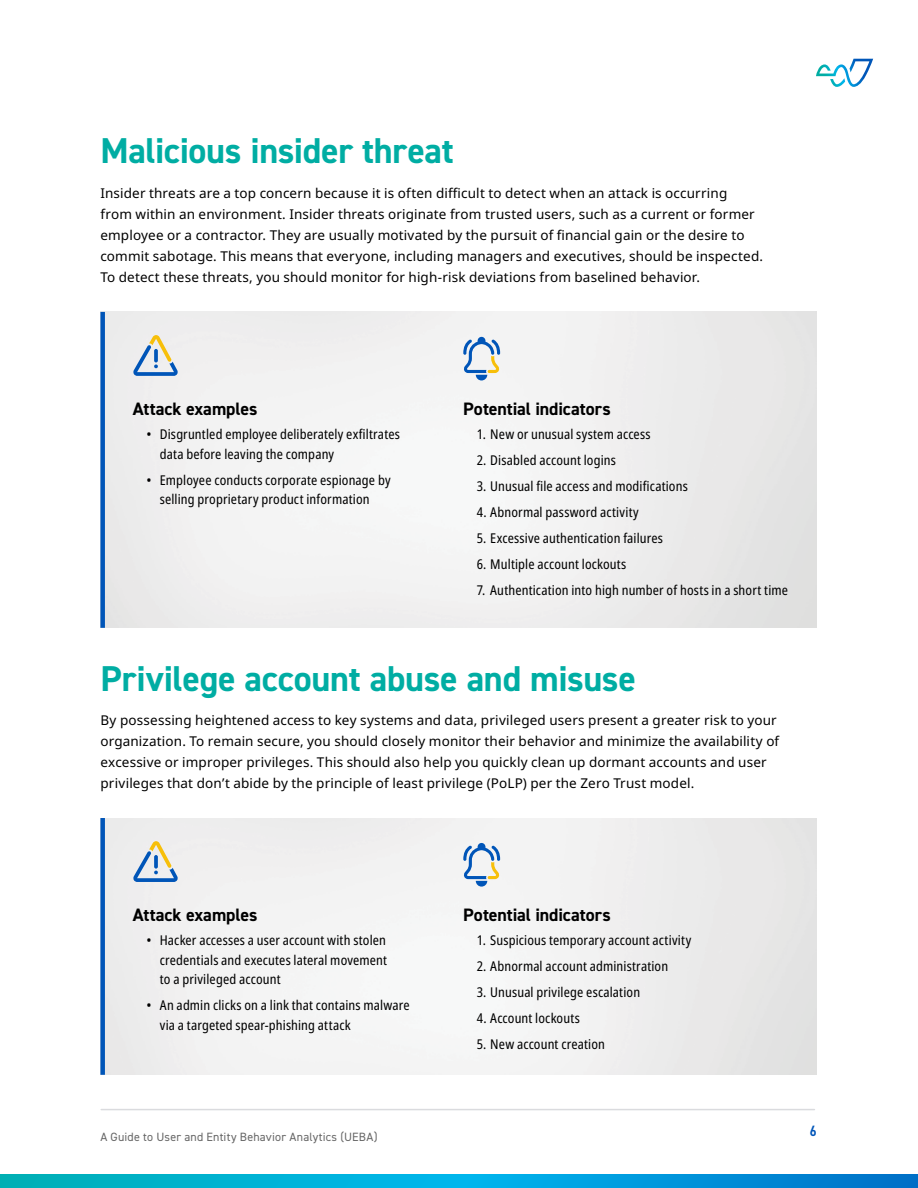
<style>
.page{position:relative;width:918px;height:1188px;background:#fff}
.page>*{position:absolute;margin:0;border:0;box-sizing:border-box;transform-origin:0 0}
.Header__24_Auto{font:700 36px "DIN2014";letter-spacing:-.005em;color:#00ada3}
.Subheader__12_16{font:700 18px "DIN2014";letter-spacing:-.005em;color:#000}
.t1{font:600 condensed 15px "DIN2014";color:#0055b8}
.Body{font:13.5px/21px "Noto Sans";letter-spacing:.01em;color:#000}
.t2{font:condensed 13.5px/19.5px "Noto Sans";letter-spacing:.01em;color:#000}
.t3{font:12px "DIN2014";letter-spacing:.015em;color:#666}
</style>
<div class="page">
<hr style="left:101px;top:1109px;width:713px;height:1px;background:#dadbde">
<svg style="left:0;top:1174px;width:918px;height:14px;background:#00a2d5"></svg>
<svg style="left:816px;top:59px;width:57px;height:28px"></svg>
<img style="left:100px;top:312px;width:716px;height:316px">
<div style="left:100px;top:314px;width:5px;height:312px;background:#0055b8"></div>
<svg style="left:133px;top:335px;width:45px;height:41px"></svg>
<svg style="left:463px;top:337px;width:37px;height:43px"></svg>
<img style="left:100px;top:818px;width:716px;height:257px">
<div style="left:100px;top:820px;width:5px;height:253px;background:#0055b8"></div>
<svg style="left:133px;top:841px;width:45px;height:41px"></svg>
<svg style="left:463px;top:843px;width:37px;height:44px"></svg>
<p class="Header__24_Auto" style="left:100px;top:127px;width:355px">Malicious insider threat</p>
<p class="Body" style="left:100px;top:183px;width:664px">Insider threats are a top concern because it is often difficult to detect when an attack is occurring<br>from within an environment. Insider threats originate from trusted users, such as a current or former employee or a contractor. They are usually motivated by the pursuit of financial gain or the desire to commit sabotage. This means that everyone, including managers and executives, should be inspected.<br>To detect these threats, you should monitor for high-risk deviations from baselined behavior.</p>
<p class="Subheader__12_16" style="left:133px;top:397px;width:126px">Attack examples</p>
<p class="t2" style="left:160px;top:425px;width:242px;text-indent:-14px">• Disgruntled employee deliberately exfiltrates data before leaving the company</p>
<p class="t2" style="left:146px;top:470px;width:246px;text-align:center">• Employee conducts corporate espionage by selling proprietary product information</p>
<p class="Subheader__12_16" style="left:463px;top:397px;width:149px">Potential indicators</p>
<p class="t2" style="left:477px;top:425px;width:175px">1. New or unusual system access</p>
<p class="t2" style="left:477px;top:451px;width:141px">2. Disabled account logins</p>
<p class="t2" style="left:477px;top:477px;width:213px">3. Unusual file access and modifications</p>
<p class="t2" style="left:477px;top:503px;width:163px">4. Abnormal password activity</p>
<p class="t2" style="left:477px;top:529px;width:188px">5. Excessive authentication failures</p>
<p class="t2" style="left:477px;top:555px;width:151px">6. Multiple account lockouts</p>
<p class="t2" style="left:477px;top:581px;width:313px">7. Authentication into high number of hosts in a short time</p>
<p class="Header__24_Auto" style="left:100px;top:654px;width:537px">Privilege account abuse and misuse</p>
<p class="Body" style="left:100px;top:710px;width:680px">By possessing heightened access to key systems and data, privileged users present a greater risk to your organization. To remain secure, you should closely monitor their behavior and minimize the availability of excessive or improper privileges. This should also help you quickly clean up dormant accounts and user privileges that don’t abide by the principle of least privilege (PoLP) per the Zero Trust model.</p>
<p class="Subheader__12_16" style="left:133px;top:903px;width:126px">Attack examples</p>
<p class="t2" style="left:160px;top:931px;width:229px;text-align:justify;text-indent:-14px">• Hacker accesses a user account with stolen credentials and executes lateral movement to a privileged account</p>
<p class="t2" style="left:160px;top:996px;width:251px;text-indent:-14px">• An admin clicks on a link that contains malware via a targeted spear-phishing attack</p>
<p class="t3" style="left:100px;top:1129px;width:279px">A Guide to User and Entity Behavior Analytics (UEBA)</p>
<p class="Subheader__12_16" style="left:463px;top:903px;width:149px">Potential indicators</p>
<p class="t2" style="left:477px;top:931px;width:216px">1. Suspicious temporary account activity</p>
<p class="t2" style="left:477px;top:957px;width:193px">2. Abnormal account administration</p>
<p class="t2" style="left:477px;top:983px;width:165px">3. Unusual privilege escalation</p>
<p class="t2" style="left:477px;top:1009px;width:105px">4. Account lockouts</p>
<p class="t2" style="left:477px;top:1035px;width:130px">5. New account creation</p>
<p class="t1" style="left:810px;top:1121px;width:8px">6</p>
</div>
